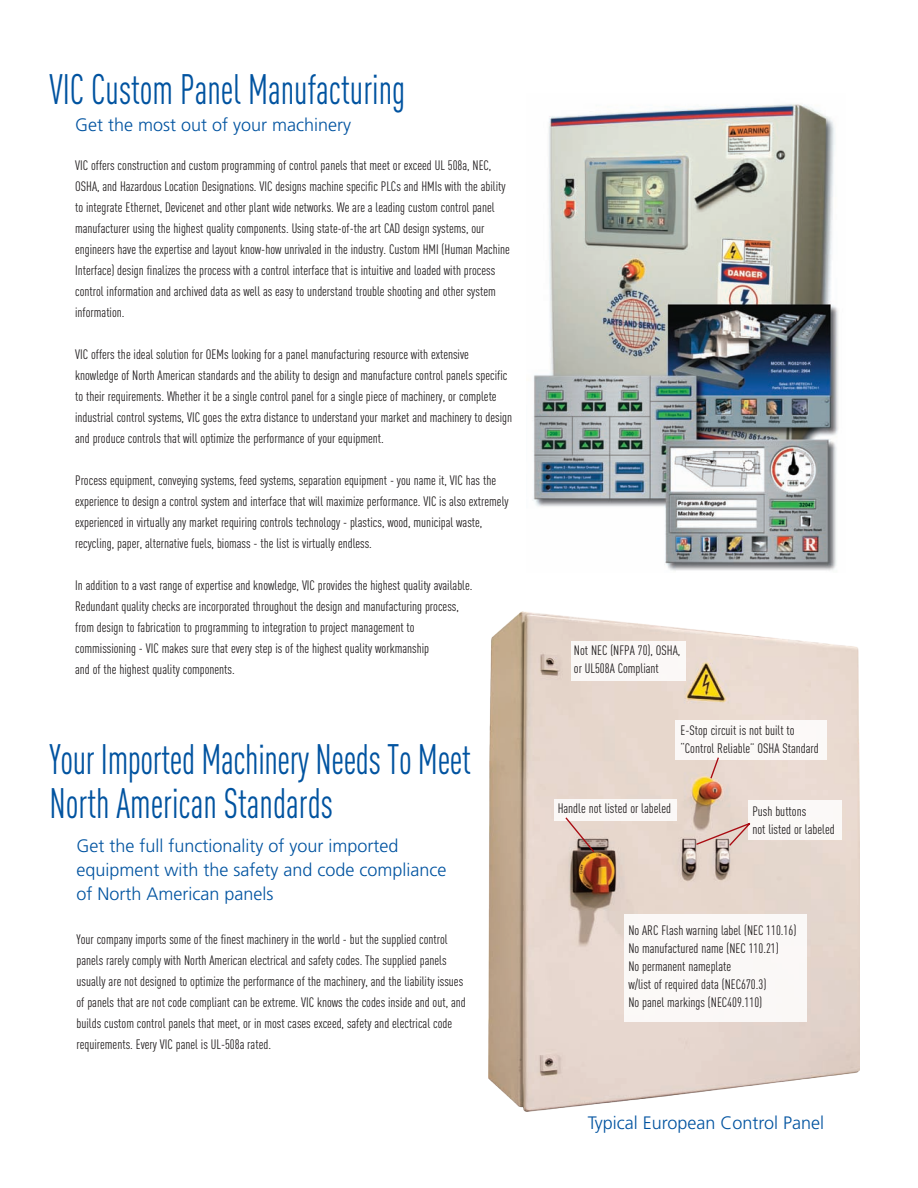
<style>
.page{position:relative;width:918px;height:1188px;background:#fff}
.page>*{position:absolute;margin:0;border:0;box-sizing:border-box;transform-origin:0 0}
.t1{font:42px/43.5px "DIN Cond";color:#0153a0;scale:.86 1}
.t2{font:300 18px/24px "Frutiger";color:#0153a0}
.t3{font:13.5px/21px "DIN Cond";color:#231f20}
</style>
<div class="page">
<img style="left:488px;top:611px;width:371px;height:500px">
<div style="left:571px;top:641px;width:114px;height:39px;background:#fbf8f7"></div>
<div style="left:675px;top:720px;width:152px;height:39px;background:#fbf9f7"></div>
<div style="left:749px;top:801px;width:93px;height:39px;background:#fbf9f7"></div>
<div style="left:624px;top:914px;width:182px;height:108px;background:#fbf8f7"></div>
<div style="left:554px;top:799px;width:123px;height:21px;background:#fbf8f7"></div>
<svg style="left:709px;top:757px;width:11px;height:23px"></svg>
<svg style="left:564px;top:817px;width:32px;height:37px"></svg>
<svg style="left:695px;top:820px;width:60px;height:27px;background:#dac1b9"></svg>
<img style="left:533px;top:104px;width:306px;height:467px">
<h1 class="t1" style="left:49px;top:67px;width:415px">VIC Custom Panel Manufacturing</h1>
<h2 class="t2" style="left:75px;top:113px;width:278px">Get the most out of your machinery</h2>
<p class="t3" style="left:75px;top:155px;width:436px">VIC offers construction and custom programming of control panels that meet or exceed UL 508a, NEC, OSHA, and Hazardous Location Designations. VIC designs machine specific PLCs and HMIs with the ability to integrate Ethernet, Devicenet and other plant wide networks. We are a leading custom control panel manufacturer using the highest quality components. Using state-of-the art CAD design systems, our engineers have the expertise and layout know-how unrivaled in the industry. Custom HMI (Human Machine Interface) design finalizes the process with a control interface that is intuitive and loaded with process control information and archived data as well as easy to understand trouble shooting and other system information.</p>
<p class="t3" style="left:75px;top:344px;width:438px">VIC offers the ideal solution for OEMs looking for a panel manufacturing resource with extensive knowledge of North American standards and the ability to design and manufacture control panels specific to their requirements. Whether it be a single control panel for a single piece of machinery, or complete industrial control systems, VIC goes the extra distance to understand your market and machinery to design and produce controls that will optimize the performance of your equipment.</p>
<p class="t3" style="left:75px;top:470px;width:435px">Process equipment, conveying systems, feed systems, separation equipment - you name it, VIC has the experience to design a control system and interface that will maximize performance. VIC is also extremely experienced in virtually any market requiring controls technology - plastics, wood, municipal waste, recycling, paper, alternative fuels, biomass - the list is virtually endless.</p>
<p class="t3" style="left:75px;top:575px;width:399px">In addition to a vast range of expertise and knowledge, VIC provides the highest quality available.<br>Redundant quality checks are incorporated throughout the design and manufacturing process, from design to fabrication to programming to integration to project management to commissioning - VIC makes sure that every step is of the highest quality workmanship<br>and of the highest quality components.</p>
<h1 class="t1" style="left:49px;top:737px;width:491px">Your Imported Machinery Needs To Meet<br>North American Standards</h1>
<h2 class="t2" style="left:76px;top:834px;width:372px">Get the full functionality of your imported equipment with the safety and code compliance of North American panels</h2>
<p class="t3" style="left:76px;top:929px;width:391px">Your company imports some of the finest machinery in the world - but the supplied control panels rarely comply with North American electrical and safety codes. The supplied panels usually are not designed to optimize the performance of the machinery, and the liability issues of panels that are not code compliant can be extreme. VIC knows the codes inside and out, and builds custom control panels that meet, or in most cases exceed, safety and electrical code requirements. Every VIC panel is UL-508a rated.</p>
<p class="t3" style="left:574px;top:641px;width:108px;line-height:18px">Not NEC (NFPA 70), OSHA, or UL508A Compliant</p>
<p class="t3" style="left:680px;top:721px;width:140px;line-height:18px">E-Stop circuit is not built to “Control Reliable” OSHA Standard</p>
<p class="t3" style="left:558px;top:798px;width:115px">Handle not listed or labeled</p>
<p class="t3" style="left:752px;top:802px;width:84px;line-height:18px">Push buttons<br>not listed or labeled</p>
<p class="t3" style="left:628px;top:921px;width:170px;line-height:18px">No ARC Flash warning label (NEC 110.16)<br>No manufactured name (NEC 110.21)<br>No permanent nameplate<br>w/list of required data (NEC670.3)<br>No panel markings (NEC409.110)</p>
<h2 class="t2" style="left:588px;top:1111px;width:238px">Typical European Control Panel</h2>
</div>
